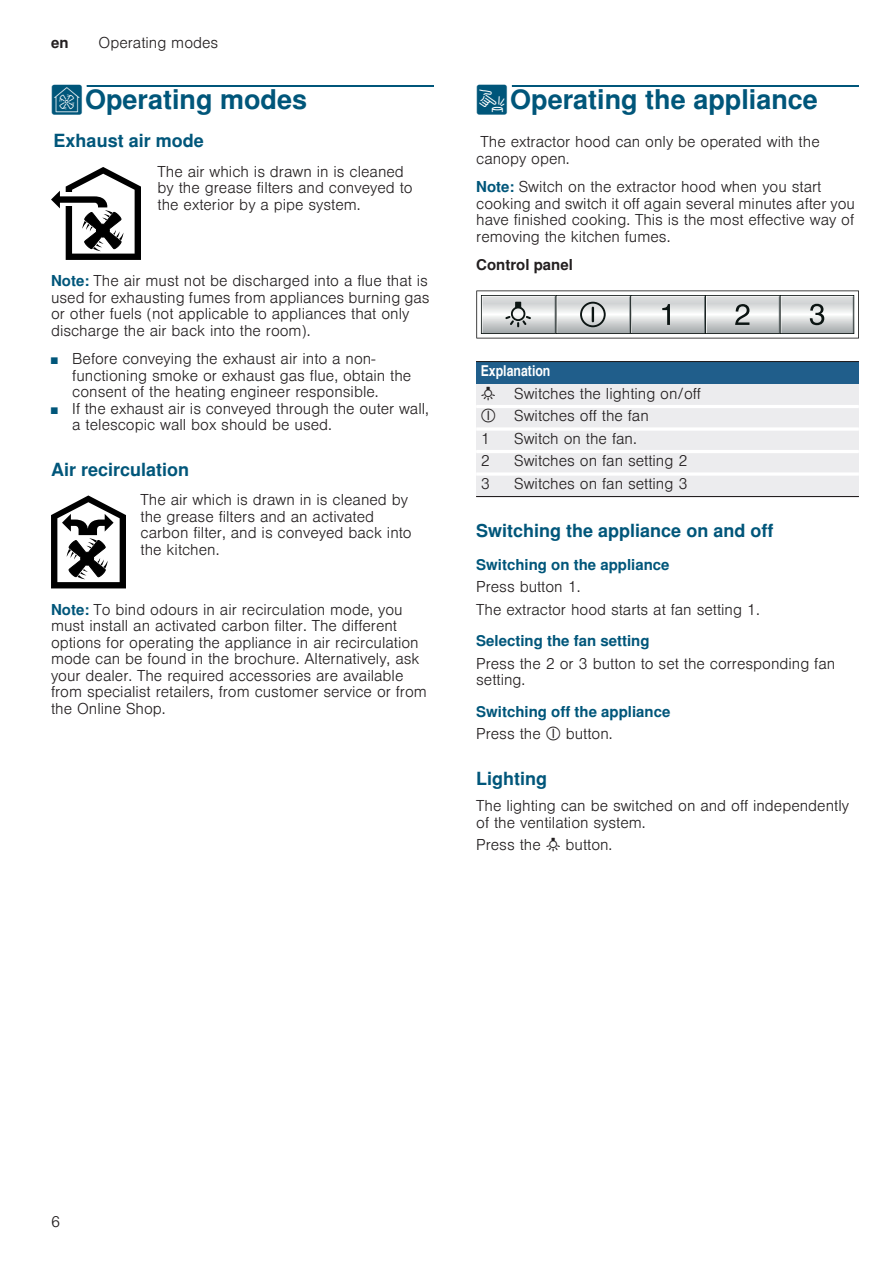
<style>
.page{position:relative;width:893px;height:1263px;background:#fff}
.page>*{position:absolute;margin:0;border:0;box-sizing:border-box;transform-origin:0 0}
.t1{font:700 27px "Nimbus San L";color:#00567a}
.t2{font:700 18px "Nimbus San L";color:#00567a}
.t3{font:300 15px/16.5px "Nimbus San L";color:#231f20}
.t4{font:700 15px/22.5px "Nimbus San L";color:#00567a}
.t5{font:700 15px "Nimbus San L";color:#231f20}
.t6{font:15px "Nimbus San L Bol Con";color:#fff}
.s1{font-family:"BSH Symb PG2";font-weight:400}
.s2{font-weight:700;color:#00567a}
.s3{font-size:9px;color:#00567a}
.s4{font-family:"BSH Symb PH1";font-weight:400}
.s5{font-family:"BSH Symb All";font-weight:400}
.s6{font-weight:300;color:#231f20}
.s7{font-family:"BSH Symb All";font-weight:400;color:#231f20}
</style>
<div class="page">
<div style="left:87px;top:85px;width:347px;height:2px;border:1px solid #00567a"></div>
<div style="left:512px;top:85px;width:347px;height:2px;border:1px solid #00567a"></div>
<svg style="left:51px;top:167px;width:90px;height:93px"></svg>
<svg style="left:51px;top:495px;width:75px;height:93px"></svg>
<div style="left:476px;top:361px;width:383px;height:23px;background:#205e8b"></div>
<div style="left:476px;top:384px;width:34px;height:22px;background:#ececee"></div>
<div style="left:510px;top:384px;width:349px;height:22px;background:#ececee"></div>
<div style="left:476px;top:406px;width:34px;height:23px;background:#ececee"></div>
<div style="left:510px;top:406px;width:349px;height:23px;background:#ececee"></div>
<div style="left:476px;top:429px;width:34px;height:22px;background:#ececee"></div>
<div style="left:510px;top:429px;width:349px;height:22px;background:#ececee"></div>
<div style="left:476px;top:451px;width:34px;height:23px;background:#ececee"></div>
<div style="left:510px;top:451px;width:349px;height:23px;background:#ececee"></div>
<div style="left:476px;top:474px;width:34px;height:22px;background:#ececee"></div>
<div style="left:510px;top:474px;width:349px;height:22px;background:#ececee"></div>
<hr style="left:476px;top:361px;width:383px;height:1px;background:#231f20">
<hr style="left:476px;top:405px;width:383px;height:3px;background:#fff">
<hr style="left:476px;top:427px;width:383px;height:4px;background:#fff">
<hr style="left:476px;top:450px;width:383px;height:3px;background:#fff">
<hr style="left:476px;top:472px;width:383px;height:4px;background:#fff">
<hr style="left:476px;top:496px;width:383px;height:1px;background:#231f20">
<svg style="left:476px;top:290px;width:383px;height:48px"></svg>
<p class="t5" style="left:51px;top:34px;width:19px">en</p>
<p class="t3" style="left:99px;top:35px;width:121px">Operating modes</p>
<h1 class="t1" style="left:51px;top:84px;width:258px"><span class="s1">Ç</span>Operating modes</h1>
<p class="t2" style="left:54px;top:130px;width:152px">Exhaust air mode</p>
<p class="t3" style="left:158px;top:164px;width:257px">The air which is drawn in is cleaned by the grease filters and conveyed to the exterior by a pipe system.</p>
<p class="t3" style="left:51px;top:273px;width:380px"><span class="s2">Note:</span> The air must not be discharged into a flue that is used for exhausting fumes from appliances burning gas or other fuels (not applicable to appliances that only discharge the air back into the room).</p>
<p class="t3" style="left:72px;top:351px;width:341px;text-indent:-21px"><span class="s3">■</span> Before conveying the exhaust air into a non&shy;functioning smoke or exhaust gas flue, obtain the consent of the heating engineer responsible.</p>
<p class="t3" style="left:72px;top:401px;width:358px;text-indent:-21px"><span class="s3">■</span> If the exhaust air is conveyed through the outer wall, a telescopic wall box should be used.</p>
<p class="t2" style="left:51px;top:459px;width:140px">Air recirculation</p>
<p class="t3" style="left:141px;top:492px;width:273px">The air which is drawn in is cleaned by the grease filters and an activated carbon filter, and is conveyed back into the kitchen.</p>
<p class="t3" style="left:51px;top:602px;width:377px"><span class="s2">Note:</span> To bind odours in air recirculation mode, you must install an activated carbon filter. The different options for operating the appliance in air recirculation mode can be found in the brochure. Alternatively, ask your dealer. The required accessories are available from specialist retailers, from customer service or from the Online Shop.</p>
<h1 class="t1" style="left:476px;top:84px;width:343px"><span class="s1">1</span>Operating the appliance</h1>
<p class="t3" style="left:476px;top:134px;width:345px">The extractor hood can only be operated with the canopy open.</p>
<p class="t3" style="left:476px;top:179px;width:380px"><span class="s2">Note:</span> Switch on the extractor hood when you start cooking and switch it off again several minutes after you have finished cooking. This is the most effective way of removing the kitchen fumes.</p>
<p class="t5" style="left:476px;top:256px;width:98px">Control panel</p>
<p class="t6" style="left:481px;top:361px;width:71px">Explanation</p>
<p class="t3" style="left:481px;top:382px;width:222px;line-height:22.5px"><span class="s4">A</span> Switches the lighting on/off <span class="s5">#</span> Switches off the fan<br>1</p>
<p class="t3" style="left:514px;top:430px;width:124px">Switch on the fan.</p>
<p class="t3" style="left:481px;top:453px;width:11px">2</p>
<p class="t3" style="left:514px;top:453px;width:175px">Switches on fan setting 2</p>
<p class="t3" style="left:481px;top:475px;width:11px">3</p>
<p class="t3" style="left:514px;top:475px;width:175px">Switches on fan setting 3</p>
<p class="t2" style="left:476px;top:520px;width:299px">Switching the appliance on and off</p>
<p class="t4" style="left:476px;top:554px;width:195px">Switching on the appliance</p>
<p class="t3" style="left:476px;top:576px;width:285px;line-height:22.5px">Press button 1.<br>The extractor hood starts at fan setting 1.</p>
<p class="t4" style="left:476px;top:630px;width:175px">Selecting the fan setting</p>
<p class="t3" style="left:476px;top:655px;width:361px">Press the 2 or 3 button to set the corresponding fan setting.</p>
<p class="t4" style="left:476px;top:701px;width:196px">Switching off the appliance<br><span class="s6">Press the</span> <span class="s7">#</span> <span class="s6">button.</span></p>
<p class="t2" style="left:476px;top:767px;width:72px">Lighting</p>
<p class="t3" style="left:476px;top:798px;width:374px">The lighting can be switched on and off independently of the ventilation system.</p>
<p class="t3" style="left:476px;top:837px;width:138px">Press the <span class="s4">A</span> button.</p>
<p class="t3" style="left:51px;top:1214px;width:11px">6</p>
</div>
